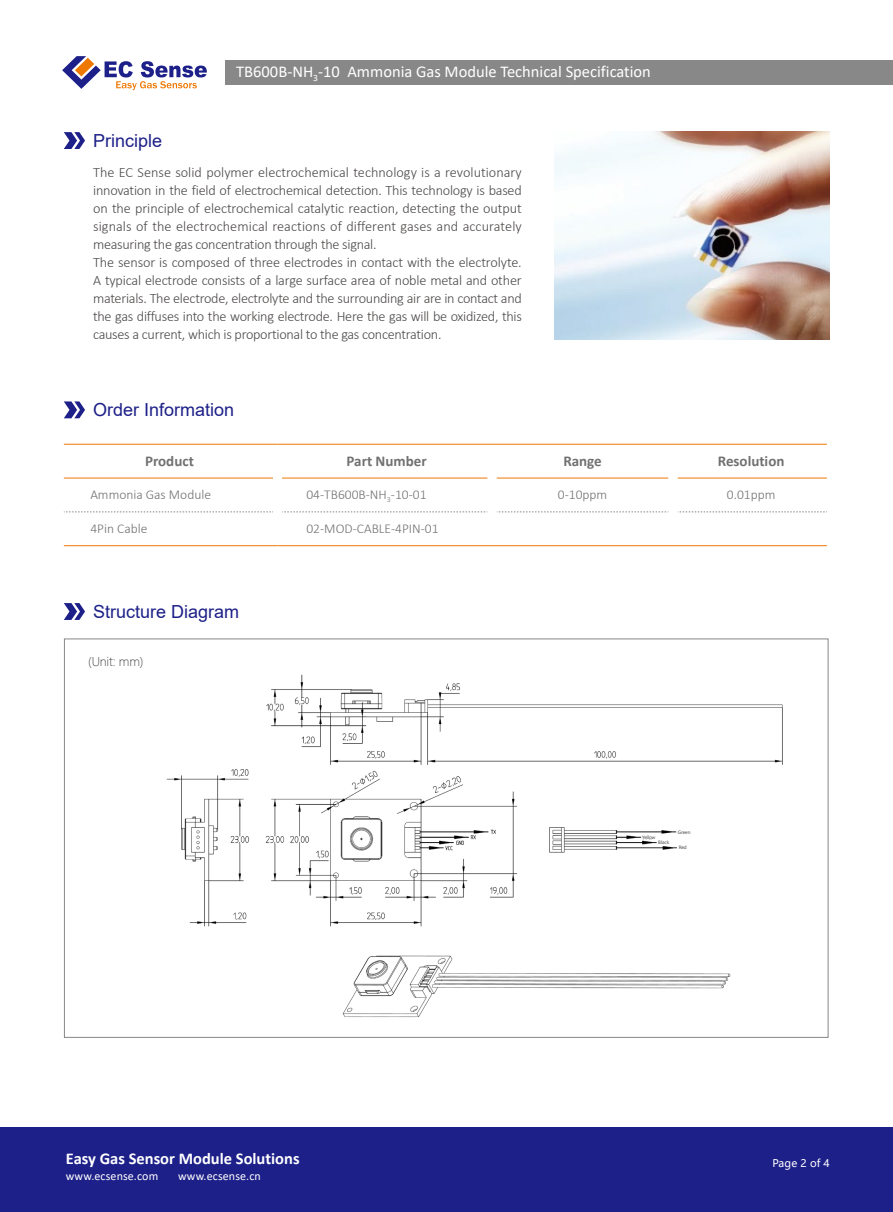
<style>
.page{position:relative;width:893px;height:1212px;background:#fff}
.page>*{position:absolute;margin:0;border:0;box-sizing:border-box;transform-origin:0 0}
.t1{font:18px "Arial";color:#1d2088}
.t2{font:16.5px "Calibri";color:#fff}
.t3{font:700 16.5px "Calibri";color:#fff}
.t4{font:700 15px "Calibri";color:#727171}
.t5{font:300 14.25px/18px "Calibri";letter-spacing:-.015em;color:#4c4948}
.t6{font:300 13.5px "Calibri";color:#727171}
.t7{font:12px "Calibri";letter-spacing:.01em;color:#fff}
.t8{font:12px "Microsoft Ya Hei UI Light";letter-spacing:-.015em;color:#4c4948}
.t9{font:10.5px "Microsoft Ya Hei";color:#fff}
.t10{font:4.5px "Microsoft Ya Hei UI";letter-spacing:-.015em;color:#4c4948}
</style>
<div class="page">
<div style="left:0;top:1127px;width:893px;height:85px;background:#1d2088"></div>
<div style="left:225px;top:60px;width:668px;height:24px;background:#898889"></div>
<svg style="left:62px;top:56px;width:145px;height:34px"></svg>
<img style="left:554px;top:131px;width:275px;height:209px">
<svg style="left:64px;top:132px;width:21px;height:17px"></svg>
<hr style="left:64px;top:478px;width:209px;height:1px;background:#ee7800">
<hr style="left:282px;top:478px;width:206px;height:1px;background:#ee7800">
<hr style="left:497px;top:478px;width:171px;height:1px;background:#ee7800">
<hr style="left:677px;top:478px;width:150px;height:1px;background:#ee7800">
<svg style="left:64px;top:512px;width:209px;height:1px"></svg>
<svg style="left:282px;top:512px;width:206px;height:1px"></svg>
<svg style="left:497px;top:512px;width:171px;height:1px"></svg>
<svg style="left:677px;top:512px;width:150px;height:1px"></svg>
<hr style="left:64px;top:444px;width:214px;height:1px;background:#ee7800">
<hr style="left:278px;top:444px;width:214px;height:1px;background:#ee7800">
<hr style="left:492px;top:444px;width:181px;height:1px;background:#ee7800">
<hr style="left:673px;top:444px;width:154px;height:1px;background:#ee7800">
<hr style="left:64px;top:545px;width:214px;height:1px;background:#ee7800">
<hr style="left:278px;top:545px;width:214px;height:1px;background:#ee7800">
<hr style="left:492px;top:545px;width:181px;height:1px;background:#ee7800">
<hr style="left:673px;top:545px;width:154px;height:1px;background:#ee7800">
<svg style="left:64px;top:401px;width:21px;height:17px"></svg>
<svg style="left:64px;top:603px;width:21px;height:17px"></svg>
<img style="left:166px;top:674px;width:617px;height:343px">
<div style="left:678px;top:842px;width:14px;height:9px;background:#fff"></div>
<div style="left:657px;top:838px;width:14px;height:7px;background:#fff"></div>
<div style="left:642px;top:833px;width:14px;height:6px;background:#fff"></div>
<div style="left:677px;top:828px;width:20px;height:8px;background:#fff"></div>
<p class="t1" style="left:93px;top:128px;width:71px">Principle</p>
<p class="t2" style="left:236px;top:61px;width:416px">TB600B-NH<sub>3</sub>-10 Ammonia Gas Module Technical Specification</p>
<p class="t5" style="left:93px;top:164px;width:430px">The EC Sense solid polymer electrochemical technology is a revolutionary innovation in the field of electrochemical detection. This technology is based on the principle of electrochemical catalytic reaction, detecting the output signals of the electrochemical reactions of different gases and accurately measuring the gas concentration through the signal.<br>The sensor is composed of three electrodes in contact with the electrolyte.<br>A typical electrode consists of a large surface area of noble metal and other materials. The electrode, electrolyte and the surrounding air are in contact and the gas diffuses into the working electrode. Here the gas will be oxidized, this causes a current, which is proportional to the gas concentration.</p>
<p class="t1" style="left:93px;top:397px;width:143px">Order Information</p>
<p class="t4" style="left:145px;top:450px;width:50px">Product</p>
<p class="t4" style="left:347px;top:450px;width:82px">Part Number</p>
<p class="t4" style="left:563px;top:450px;width:40px">Range</p>
<p class="t4" style="left:718px;top:450px;width:68px">Resolution</p>
<p class="t6" style="left:90px;top:486px;width:122px">Ammonia Gas Module</p>
<p class="t6" style="left:306px;top:486px;width:122px">04-TB600B-NH<sub>3</sub>-10-01</p>
<p class="t6" style="left:558px;top:486px;width:51px">0-10ppm</p>
<p class="t6" style="left:727px;top:486px;width:50px">0.01ppm</p>
<p class="t6" style="left:90px;top:520px;width:59px">4Pin Cable</p>
<p class="t6" style="left:306px;top:520px;width:134px">02-MOD-CABLE-4PIN-01</p>
<p class="t1" style="left:93px;top:599px;width:148px">Structure Diagram</p>
<p class="t8" style="left:88px;top:654px;width:57px">(Unit: mm)</p>
<p class="t3" style="left:66px;top:1146px;width:235px">Easy Gas Sensor Module Solutions</p>
<p class="t7" style="left:66px;top:1167px;width:94px">www.ecsense.com</p>
<p class="t7" style="left:178px;top:1167px;width:84px">www.ecsense.cn</p>
<p class="t10" style="left:642px;top:834px;width:15px">Yellow</p>
<p class="t10" style="left:658px;top:839px;width:12px">Black</p>
<p class="t10" style="left:678px;top:829px;width:14px">Green</p>
<p class="t10" style="left:679px;top:844px;width:10px">Red</p>
<p class="t9" style="left:772px;top:1156px;width:59px">Page 2 of 4</p>
</div>
